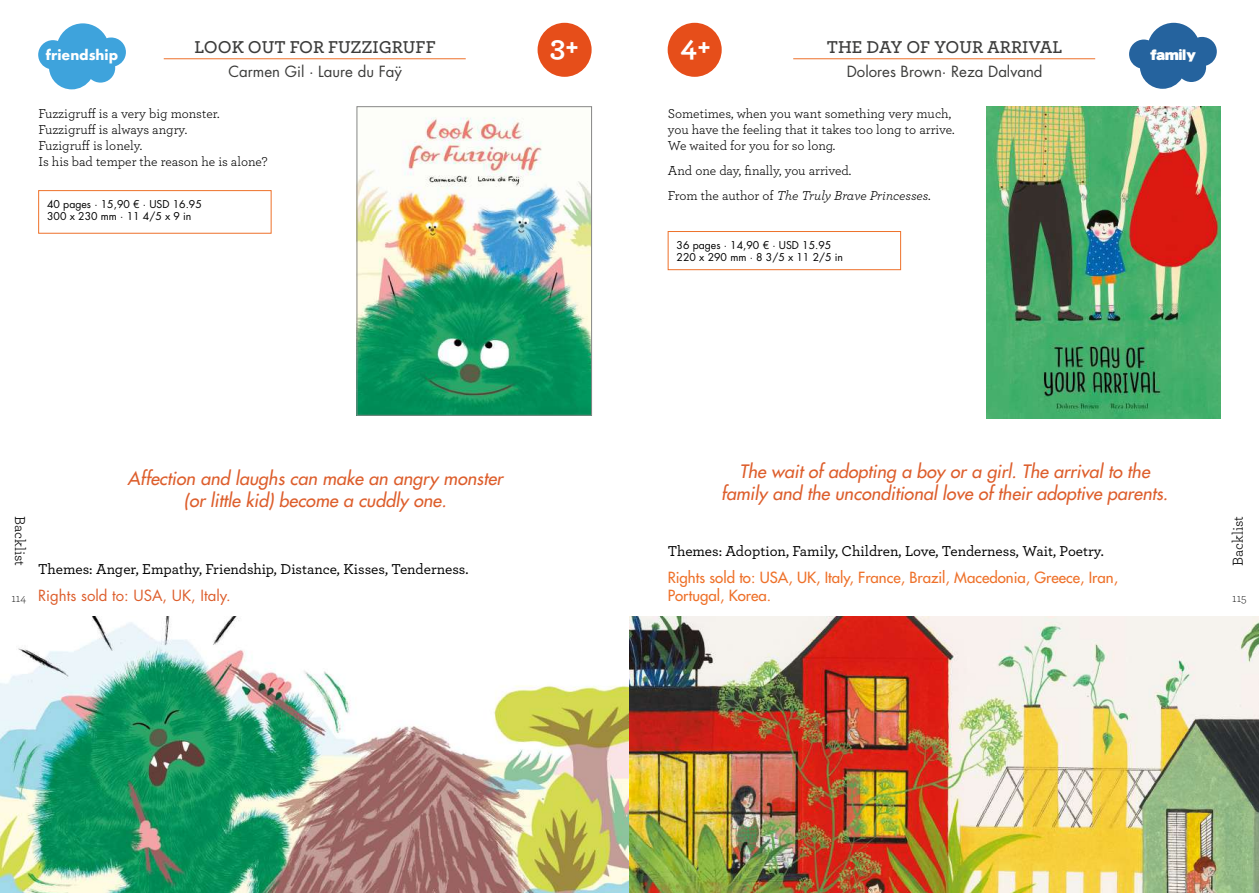
<style>
.page{position:relative;width:1259px;height:893px;background:#fff}
.page>*{position:absolute;margin:0;border:0;box-sizing:border-box;transform-origin:0 0}
.t1{font:700 30px "Archer";color:#fff}
.t2{font:italic 500 18px/21.6px "Futura Std";color:#dd5e2c;text-align:center}
.t3{font:600 18px "Archer";color:#3c3c3b}
.t4{font:500 15px "Archer";color:#000}
.t5{font:500 15px/18px "Futura Std";color:#ee712a}
.t6{font:15px "Futura Std";color:#3c3c3b}
.t7{font:15px "Futura Std";color:#dd5e2c}
.t8{font:15px "Archer";color:#000}
.t9{font:13.5px/16.2px "Archer";color:#000}
.t10{font:700 13.5px "Futura";color:#fff}
.t11{font:13.5px "Boris Black Bloxx";color:#fff}
.t12{font:300 12px "Archer";color:#000}
.t13{font:10.5px/12.6px "Futura Std";color:#000}
.s1{font-style:italic}
</style>
<div class="page">
<img style="left:0;top:616px;width:1259px;height:277px">
<svg style="left:1129px;top:23px;width:87px;height:66px"></svg>
<div style="left:667px;top:23px;width:54px;height:54px;background:#e64e1a;border-radius:50%"></div>
<hr style="left:793px;top:58px;width:302px;height:1px;background:#ee712a">
<div style="left:668px;top:231px;width:233px;height:39px;border:1px solid #ee712a"></div>
<img style="left:987px;top:106px;width:233px;height:313px">
<div style="left:38px;top:190px;width:233px;height:44px;border:1px solid #ee712a"></div>
<svg style="left:38px;top:23px;width:88px;height:66px"></svg>
<div style="left:537px;top:23px;width:54px;height:54px;background:#e64e1a;border-radius:50%"></div>
<hr style="left:164px;top:58px;width:302px;height:1px;background:#ee712a">
<img style="left:359px;top:117px;width:230px;height:296px">
<p class="t10" style="left:46px;top:45px;width:74px">friendship</p>
<h2 class="t3" style="left:194px;top:33px;width:243px">LOOK OUT FOR FUZZIGRUFF</h2>
<h1 class="t1" style="left:550px;top:22px;width:31px">3+</h1>
<p class="t6" style="left:228px;top:62px;width:175px">Carmen Gil · Laure du Faÿ</p>
<p class="t9" style="left:38px;top:104px;width:231px">Fuzzigruff is a very big monster.<br>Fuzzigruff is always angry.<br>Fuzigruff is lonely.<br>Is his bad temper the reason he is alone?</p>
<p class="t13" style="left:47px;top:198px;width:156px">40 pages · 15,90 € · USD 16.95<br>300 x 230 mm · 11 4/5 x 9 in</p>
<p class="t8" style="left:31px;top:516px;width:52px;rotate:90deg">Backlist</p>
<p class="t12" style="left:11px;top:590px;width:16px">114</p>
<h2 class="t2" style="left:127px;top:468px;width:377px">Affection and laughs can make an angry monster (or little kid) become a cuddly one.</h2>
<p class="t4" style="left:38px;top:558px;width:432px">Themes: Anger, Empathy, Friendship, Distance, Kisses, Tenderness.</p>
<p class="t7" style="left:38px;top:586px;width:194px">Rights sold to: USA, UK, Italy.</p>
<h1 class="t1" style="left:680px;top:22px;width:32px">4+</h1>
<h2 class="t3" style="left:827px;top:33px;width:237px">THE DAY OF YOUR ARRIVAL</h2>
<p class="t6" style="left:846px;top:62px;width:197px">Dolores Brown· Reza Dalvand</p>
<p class="t9" style="left:668px;top:104px;width:288px">Sometimes, when you want something very much, you have the feeling that it takes too long to arrive.<br>We waited for you for so long.</p>
<p class="t9" style="left:668px;top:157px;width:264px;line-height:24.8px">And one day, finally, you arrived.<br>From the author of <span class="s1">The Truly Brave Princesses.</span></p>
<p class="t13" style="left:676px;top:239px;width:168px">36 pages · 14,90 € · USD 15.95<br>220 x 290 mm · 8 3/5 x 11 2/5 in</p>
<p class="t11" style="left:1150px;top:44px;width:47px">family</p>
<h2 class="t2" style="left:721px;top:461px;width:448px">The wait of adopting a boy or a girl. The arrival to the family and the unconditional love of their adoptive parents.</h2>
<p class="t4" style="left:667px;top:540px;width:438px">Themes: Adoption, Family, Children, Love, Tenderness, Wait, Poetry.</p>
<p class="t5" style="left:667px;top:568px;width:452px">Rights sold to: USA, UK, Italy, France, Brazil, Macedonia, Greece, Iran,<br>Portugal, Korea.</p>
<p class="t8" style="left:1227px;top:566px;width:52px;rotate:-90deg">Backlist</p>
<p class="t12" style="left:1232px;top:590px;width:16px">115</p>
</div>
